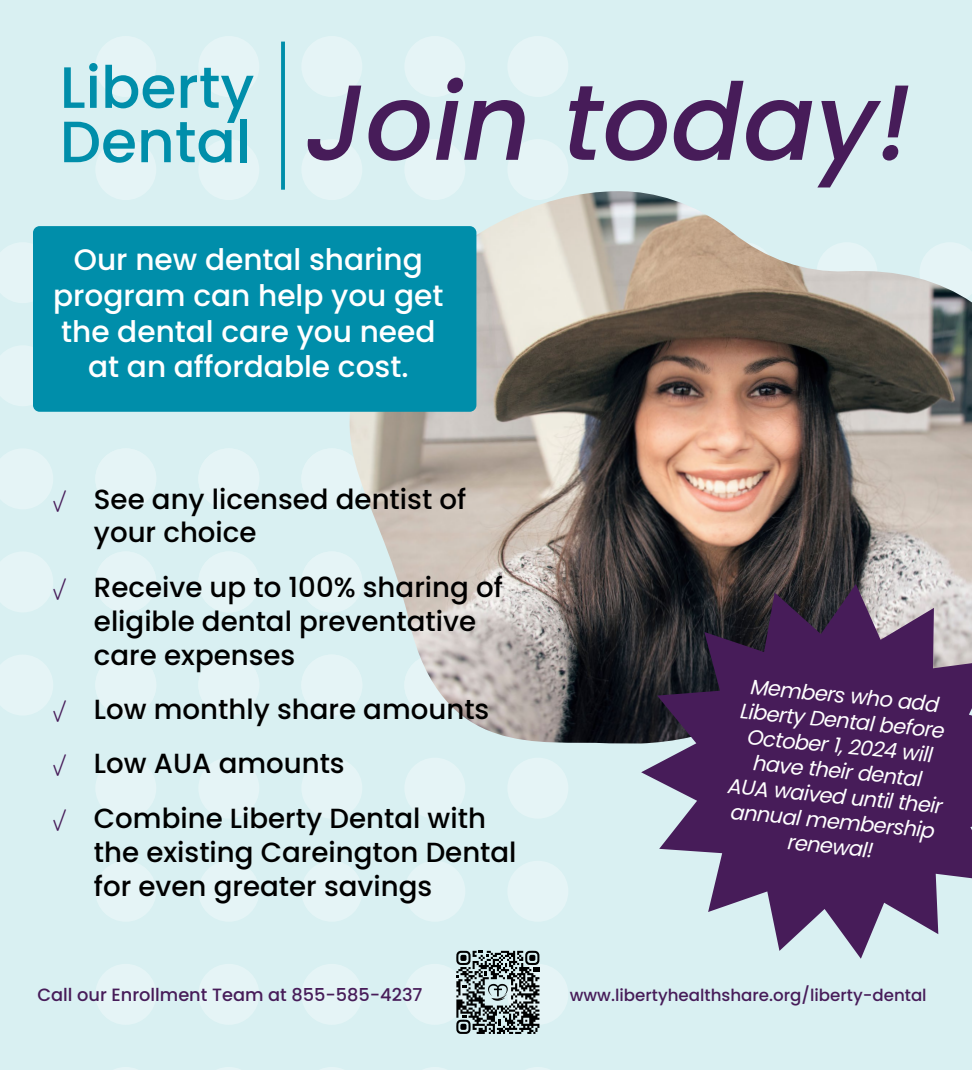
<style>
.page{position:relative;width:972px;height:1070px;background:#fff}
.page>*{position:absolute;margin:0;border:0;box-sizing:border-box;transform-origin:0 0}
.t1{font:italic 500 106.65px "Poppins";color:#471c59}
.t2{font:500 58.2px/54.3px "Poppins";color:#008eaa}
.t3{font:500 29.55px/35.5px "Poppins";color:#fff;text-align:center}
.t4{font:500 27.6px/33.9px "Poppins";color:#000}
.t5{font:italic 21px/25.2px "Poppins";color:#fff;text-align:center}
.t6{font:500 17.7px "Poppins";color:#471c59}
.t7{font:500 16.65px "Poppins";color:#471c59}
.s1{font-family:"Como";font-weight:400;color:#471c59}
</style>
<div class="page">
<div style="left:0;top:0;width:972px;height:1069px;background:#d9f0f2"></div>
<div style="left:0;top:243px;width:33px;height:60px;background:#e5f4f6"></div>
<div style="left:0;top:346px;width:33px;height:60px;background:#e5f4f6"></div>
<svg style="left:0;top:449px;width:53px;height:60px"></svg>
<svg style="left:0;top:552px;width:53px;height:60px"></svg>
<svg style="left:0;top:655px;width:53px;height:60px"></svg>
<div style="left:95px;top:757px;width:61px;height:61px;background:#e5f4f6;border-radius:50%"></div>
<div style="left:198px;top:757px;width:61px;height:61px;background:#e5f4f6;border-radius:50%"></div>
<div style="left:301px;top:757px;width:61px;height:61px;background:#e5f4f6;border-radius:50%"></div>
<div style="left:404px;top:757px;width:61px;height:61px;background:#e5f4f6;border-radius:50%"></div>
<div style="left:507px;top:757px;width:61px;height:61px;background:#e5f4f6;border-radius:50%"></div>
<div style="left:95px;top:860px;width:61px;height:61px;background:#e5f4f6;border-radius:50%"></div>
<div style="left:198px;top:860px;width:61px;height:61px;background:#e5f4f6;border-radius:50%"></div>
<div style="left:301px;top:860px;width:61px;height:61px;background:#e5f4f6;border-radius:50%"></div>
<div style="left:404px;top:860px;width:61px;height:61px;background:#e5f4f6;border-radius:50%"></div>
<div style="left:507px;top:860px;width:61px;height:61px;background:#e5f4f6;border-radius:50%"></div>
<div style="left:95px;top:963px;width:61px;height:61px;background:#e5f4f6;border-radius:50%"></div>
<div style="left:198px;top:963px;width:61px;height:61px;background:#e5f4f6;border-radius:50%"></div>
<div style="left:301px;top:963px;width:61px;height:61px;background:#e5f4f6;border-radius:50%"></div>
<div style="left:404px;top:963px;width:61px;height:61px;background:#e5f4f6;border-radius:50%"></div>
<div style="left:507px;top:963px;width:61px;height:61px;background:#e5f4f6;border-radius:50%"></div>
<svg style="left:118px;top:1067px;width:16px;height:2px"></svg>
<svg style="left:221px;top:1067px;width:16px;height:2px"></svg>
<svg style="left:324px;top:1067px;width:16px;height:2px"></svg>
<svg style="left:427px;top:1067px;width:16px;height:2px"></svg>
<svg style="left:530px;top:1067px;width:16px;height:2px"></svg>
<div style="left:198px;top:654px;width:61px;height:61px;background:#e5f4f6;border-radius:50%"></div>
<div style="left:95px;top:654px;width:61px;height:61px;background:#e5f4f6;border-radius:50%"></div>
<div style="left:198px;top:551px;width:61px;height:61px;background:#e5f4f6;border-radius:50%"></div>
<div style="left:95px;top:551px;width:61px;height:61px;background:#e5f4f6;border-radius:50%"></div>
<div style="left:198px;top:448px;width:61px;height:61px;background:#e5f4f6;border-radius:50%"></div>
<div style="left:95px;top:448px;width:61px;height:61px;background:#e5f4f6;border-radius:50%"></div>
<div style="left:507px;top:139px;width:61px;height:61px;background:#e5f4f6;border-radius:50%"></div>
<div style="left:404px;top:139px;width:61px;height:61px;background:#e5f4f6;border-radius:50%"></div>
<div style="left:301px;top:139px;width:61px;height:61px;background:#e5f4f6;border-radius:50%"></div>
<div style="left:198px;top:139px;width:61px;height:61px;background:#e5f4f6;border-radius:50%"></div>
<div style="left:95px;top:139px;width:61px;height:61px;background:#e5f4f6;border-radius:50%"></div>
<div style="left:507px;top:36px;width:61px;height:61px;background:#e5f4f6;border-radius:50%"></div>
<div style="left:404px;top:36px;width:61px;height:61px;background:#e5f4f6;border-radius:50%"></div>
<div style="left:301px;top:36px;width:61px;height:61px;background:#e5f4f6;border-radius:50%"></div>
<div style="left:198px;top:36px;width:61px;height:61px;background:#e5f4f6;border-radius:50%"></div>
<div style="left:95px;top:36px;width:61px;height:61px;background:#e5f4f6;border-radius:50%"></div>
<img style="left:303px;top:191px;width:669px;height:553px">
<hr style="left:281px;top:42px;width:4px;height:148px;background:#008eaa">
<div style="left:33px;top:226px;width:443px;height:185px;background:#008eaa;border-radius:7px"></div>
<svg style="left:456px;top:950px;width:83px;height:83px"></svg>
<svg style="left:641px;top:584px;width:331px;height:374px;fill:#471c59"></svg>
<h2 class="t2" style="left:60px;top:61px;width:196px">Liberty<br>Dental</h2>
<h1 class="t1" style="left:305px;top:61px;width:608px">Join today!</h1>
<p class="t3" style="left:53px;top:242px;width:392px">Our new dental sharing program can help you get the dental care you need at an affordable cost.</p>
<p class="t4" style="left:94px;top:482px;width:374px;text-indent:-42px"><span class="s1">√</span> See any licensed dentist of your choice</p>
<p class="t4" style="left:94px;top:570px;width:411px;text-indent:-42px"><span class="s1">√</span> Receive up to 100% sharing of eligible dental preventative care expenses</p>
<p class="t4" style="left:52px;top:682px;width:439px;line-height:54.3px"><span class="s1">√</span> Low monthly share amounts <span class="s1">√</span> Low AUA amounts<br><span class="s1">√</span> Combine Liberty Dental with</p>
<p class="t4" style="left:94px;top:835px;width:424px">the existing Careington Dental for even greater savings</p>
<p class="t5" style="left:738px;top:673px;width:217px;rotate:5deg">Members who add<br>Liberty Dental before<br>October 1, 2024 will have their dental<br>AUA waived until their annual membership renewal!</p>
<p class="t6" style="left:37px;top:984px;width:387px">Call our Enrollment Team at 855-585-4237</p>
<p class="t7" style="left:570px;top:985px;width:358px">www.libertyhealthshare.org/liberty-dental</p>
</div>
